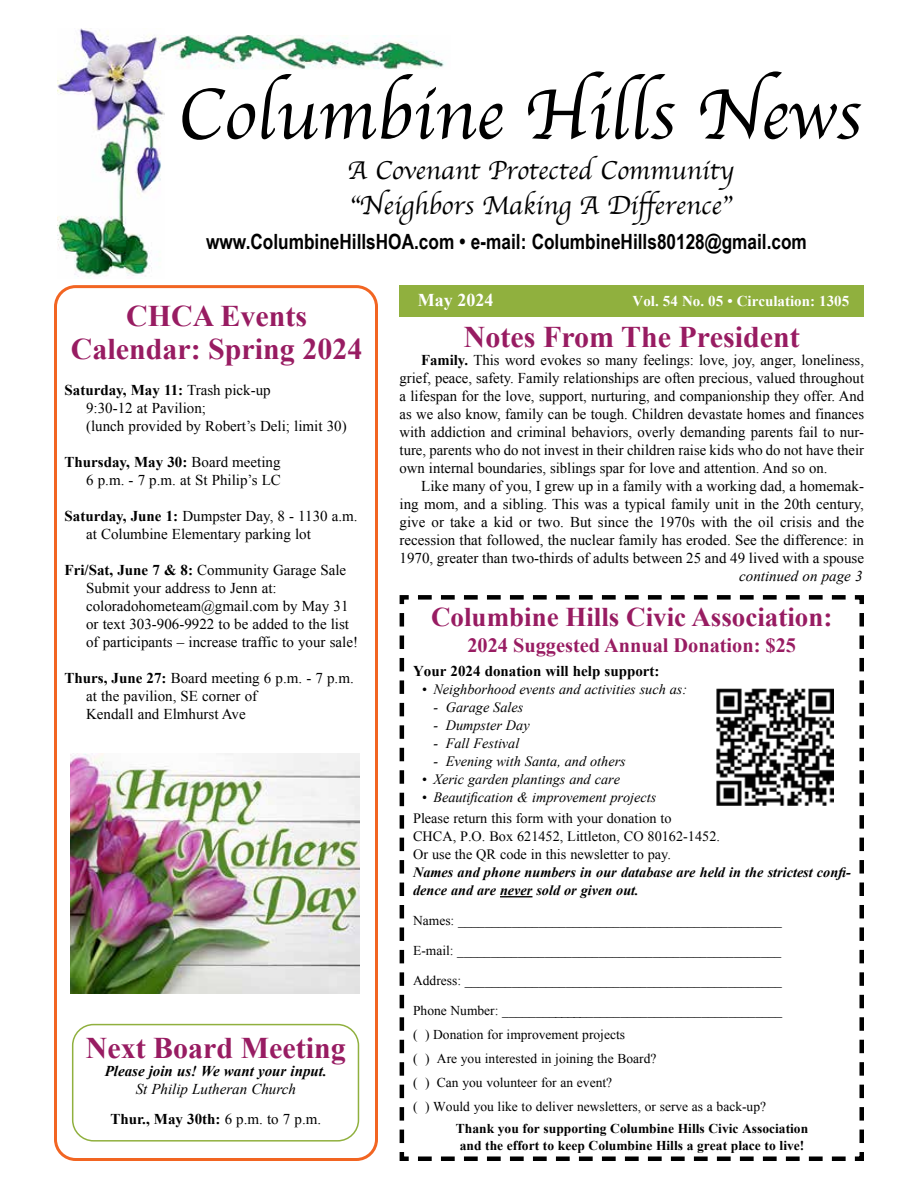
<style>
.page{position:relative;width:918px;height:1188px;background:#fff}
.page>*{position:absolute;margin:0;border:0;box-sizing:border-box;transform-origin:0 0}
.t1{font:74.4px "Apple Chancery";color:#000}
.t2{font:700 30px/33px "Times New Roman";color:#981c62;text-align:center}
.t3{font:27px/34.5px "Apple Chancery";color:#000}
.t4{font:700 27px "Times New Roman";color:#981c62}
.t5{font:700 21px "Arial Narrow";color:#000}
.t6{font:700 20.25px "Times New Roman";color:#981c62}
.t7{font:700 18px "Times New Roman";color:#fff}
.t8{font:15px/18px "Times New Roman";color:#000}
.t9{font:italic 15px/30px "Times New Roman";color:#000;text-align:center}
.t10{font:700 15px "Times New Roman";color:#000}
.t11{font:italic 700 15px "Times New Roman";color:#000}
.t12{font:700 15px "Times New Roman";color:#fff}
.t13{font:14.25px/21px "Times New Roman";color:#000;text-align:center}
.t14{font:italic 14.25px "Times New Roman";color:#000}
.t15{font:italic 700 14.25px/18px "Times New Roman";color:#000}
.t16{font:13.5px/24px "Times New Roman";color:#000}
.t17{font:700 13.5px/16.5px "Times New Roman";color:#000}
.s1{font-weight:700}
.s2{font-weight:700;font-style:normal}
.s3{font-style:normal}
.s4{font-style:italic}
</style>
<div class="page">
<div style="left:54px;top:285px;width:324px;height:876px;border:3px solid #f26522;border-radius:20px"></div>
<div style="left:400px;top:285px;width:464px;height:32px;background:#90b03e"></div>
<img style="left:58px;top:28px;width:107px;height:251px">
<img style="left:160px;top:35px;width:285px;height:35px">
<div style="left:72px;top:1024px;width:287px;height:118px;border:2px solid #90b03e;border-radius:21px"></div>
<svg style="left:399px;top:595px;width:465px;height:566px"></svg>
<hr style="left:500px;top:896px;width:32px;height:1px;background:#000">
<img style="left:716px;top:688px;width:118px;height:118px">
<img style="left:71px;top:753px;width:289px;height:241px">
<h1 class="t1" style="left:177px;top:55px;width:686px">Columbine Hills News</h1>
<h3 class="t3" style="left:347px;top:153px;width:388px">A Covenant Protected Community “Neighbors Making A Difference”</h3>
<h3 class="t5" style="left:206px;top:225px;width:602px">www.ColumbineHillsHOA.com • e-mail: ColumbineHills80128@gmail.com</h3>
<h2 class="t2" style="left:71px;top:299px;width:293px">CHCA Events<br>Calendar: Spring 2024</h2>
<p class="t8" style="left:86px;top:381px;width:262px;text-indent:-22px"><span class="s1">Saturday, May 11:</span> Trash pick-up<br>9:30-12 at Pavilion;<br>(lunch provided by Robert’s Deli; limit 30)</p>
<p class="t8" style="left:65px;top:453px;width:218px;text-align:right"><span class="s1">Thursday, May 30:</span> Board meeting<br>6 p.m. - 7 p.m. at St Philip’s LC</p>
<p class="t8" style="left:86px;top:507px;width:273px;text-indent:-22px"><span class="s1">Saturday, June 1:</span> Dumpster Day, 8 - 1130 a.m. at Columbine Elementary parking lot</p>
<p class="t8" style="left:86px;top:561px;width:273px;text-indent:-22px"><span class="s1">Fri/Sat, June 7 &amp; 8:</span> Community Garage Sale Submit your address to Jenn at: coloradohometeam@gmail.com by May 31 or text 303-906-9922 to be added to the list of participants – increase traffic to your sale!</p>
<p class="t8" style="left:86px;top:669px;width:269px;text-indent:-22px"><span class="s1">Thurs, June 27:</span> Board meeting 6 p.m. - 7 p.m. at the pavilion, SE corner of<br>Kendall and Elmhurst Ave</p>
<h2 class="t2" style="left:86px;top:1030px;width:261px">Next Board Meeting</h2>
<p class="t11" style="left:105px;top:1060px;width:224px">Please join us! We want your input.</p>
<p class="t9" style="left:110px;top:1073px;width:212px">St Philip Lutheran Church<br><span class="s2">Thur., May 30th:</span> <span class="s3">6 p.m. to 7 p.m.</span></p>
<p class="t7" style="left:418px;top:288px;width:77px">May 2024</p>
<p class="t12" style="left:633px;top:291px;width:218px">Vol. 54 No. 05 • Circulation: 1305</p>
<h2 class="t2" style="left:464px;top:320px;width:337px">Notes From The President</h2>
<p class="t8" style="left:400px;top:351px;width:466px;text-align:justify;text-indent:22px"><span class="s1">Family.</span> This word evokes so many feelings: love, joy, anger, loneliness, grief, peace, safety. Family relationships are often precious, valued throughout a lifespan for the love, support, nurturing, and companionship they offer. And as we also know, family can be tough. Children devastate homes and finances with addiction and criminal behaviors, overly demanding parents fail to nur&shy;ture, parents who do not invest in their children raise kids who do not have their own internal boundaries, siblings spar for love and attention. And so on.</p>
<p class="t8" style="left:400px;top:477px;width:466px;text-align:justify;text-indent:22px">Like many of you, I grew up in a family with a working dad, a homemak&shy;ing mom, and a sibling. This was a typical family unit in the 20th century, give or take a kid or two. But since the 1970s with the oil crisis and the recession that followed, the nuclear family has eroded. See the difference: in 1970, greater than two-thirds of adults between 25 and 49 lived with a spouse</p>
<p class="t9" style="left:739px;top:561px;width:125px">continued on page 3</p>
<h3 class="t4" style="left:431px;top:598px;width:403px">Columbine Hills Civic Association:</h3>
<h3 class="t6" style="left:467px;top:631px;width:330px">2024 Suggested Annual Donation: $25</h3>
<p class="t10" style="left:413px;top:661px;width:248px">Your 2024 donation will help support:</p>
<p class="t14" style="left:422px;top:680px;width:267px"><span class="s3">•</span> Neighborhood events and activities such as:</p>
<p class="t14" style="left:433px;top:698px;width:92px">- Garage Sales</p>
<p class="t14" style="left:433px;top:716px;width:98px">- Dumpster Day</p>
<p class="t14" style="left:433px;top:734px;width:88px">- Fall Festival</p>
<p class="t14" style="left:433px;top:752px;width:194px">- Evening with Santa, and others</p>
<p class="t14" style="left:422px;top:770px;width:199px"><span class="s3">•</span> Xeric garden plantings and care</p>
<p class="t13" style="left:413px;top:787px;width:260px">• <span class="s4">Beautification &amp; improvement projects<br></span>Please return this form with your donation to</p>
<p class="t13" style="left:413px;top:827px;width:308px;line-height:18px;text-align:left">CHCA, P.O. Box 621452, Littleton, CO 80162-1452.<br>Or use the QR code in this newsletter to pay.</p>
<p class="t15" style="left:413px;top:863px;width:439px">Names and phone numbers in our database are held in the strictest confi&shy;dence and are never sold or given out.</p>
<p class="t16" style="left:413px;top:908px;width:370px">Names: ________________________________________________</p>
<p class="t16" style="left:413px;top:938px;width:370px">E-mail: ________________________________________________</p>
<p class="t16" style="left:413px;top:968px;width:370px">Address: _______________________________________________</p>
<p class="t16" style="left:413px;top:998px;width:371px">Phone Number: __________________________________________ ( ) Donation for improvement projects<br>( ) Are you interested in joining the Board?<br>( ) Can you volunteer for an event?<br>( ) Would you like to deliver newsletters, or serve as a back-up?</p>
<p class="t17" style="left:456px;top:1120px;width:354px">Thank you for supporting Columbine Hills Civic Association and the effort to keep Columbine Hills a great place to live!</p>
</div>
